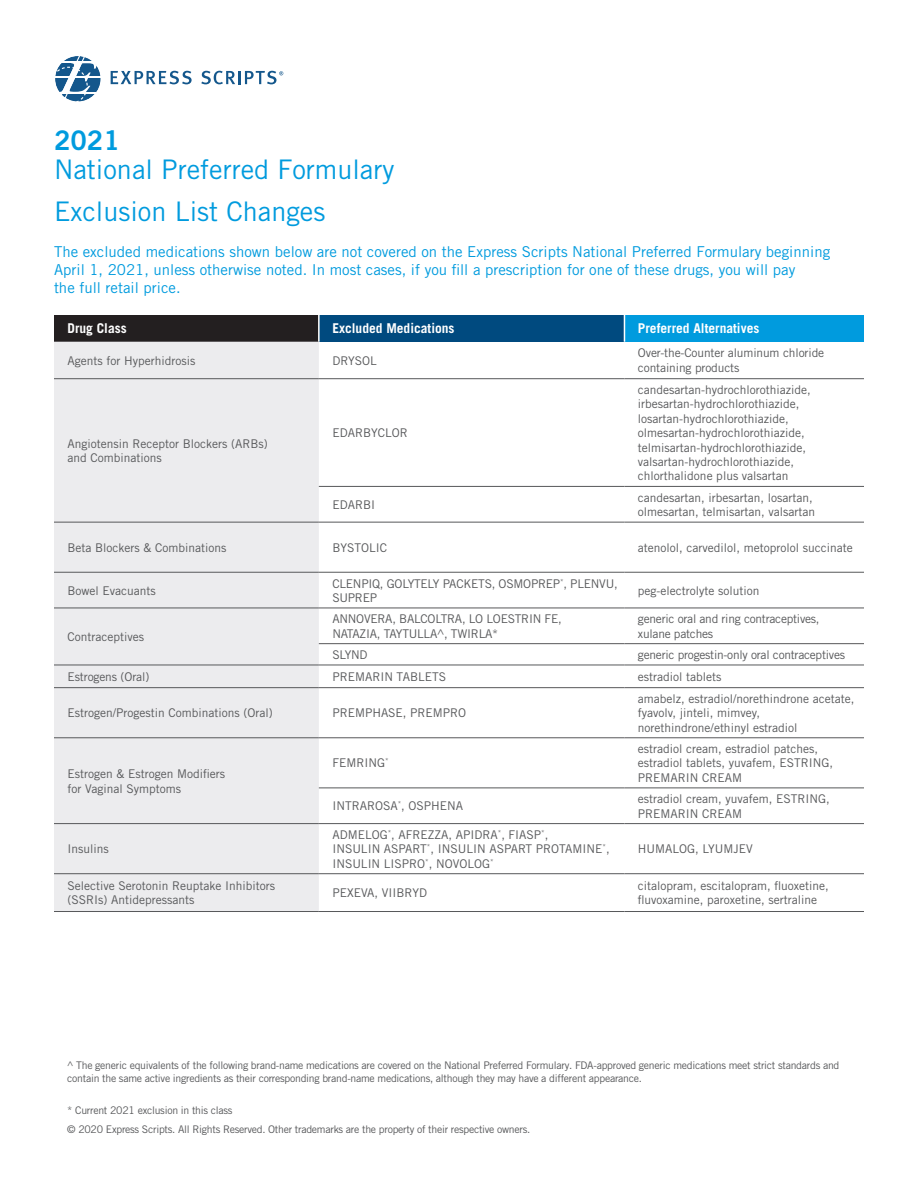
<style>
.page{position:relative;width:918px;height:1188px;background:#fff}
.page>*{position:absolute;margin:0;border:0;box-sizing:border-box;transform-origin:0 0}
.t1{font:27px "Trade Gothic";color:#009bde}
.t2{font:27px "Trade Gothic Bold Two";color:#009bde}
.t3{font:15px "Trade Gothic";color:#009bde}
.t4{font:700 13.5px "Trade Gothic";color:#fff}
.t5{font:12px/14.4px "Trade Gothic";color:#57585a}
.t6{font:12px/14.4px "Trade Gothic";letter-spacing:-.02em;color:#57585a}
.t7{font:10.5px/12.6px "Trade Gothic";letter-spacing:-.025em;color:#57585a}
</style>
<div class="page">
<div style="left:54px;top:315px;width:265px;height:27px;background:#231f20"></div>
<div style="left:319px;top:315px;width:305px;height:27px;background:#004a7f"></div>
<div style="left:624px;top:315px;width:240px;height:27px;background:#009bde"></div>
<div style="left:54px;top:342px;width:265px;height:569px;background:#ececee"></div>
<hr style="left:54px;top:378px;width:265px;height:1px;background:#57585a">
<hr style="left:319px;top:378px;width:305px;height:1px;background:#57585a">
<hr style="left:624px;top:378px;width:240px;height:1px;background:#57585a">
<hr style="left:319px;top:486px;width:305px;height:1px;background:#57585a">
<hr style="left:624px;top:486px;width:240px;height:1px;background:#57585a">
<hr style="left:54px;top:522px;width:265px;height:1px;background:#57585a">
<hr style="left:319px;top:522px;width:305px;height:1px;background:#57585a">
<hr style="left:624px;top:522px;width:240px;height:1px;background:#57585a">
<hr style="left:54px;top:572px;width:265px;height:1px;background:#57585a">
<hr style="left:319px;top:572px;width:305px;height:1px;background:#57585a">
<hr style="left:624px;top:572px;width:240px;height:1px;background:#57585a">
<hr style="left:54px;top:608px;width:265px;height:1px;background:#57585a">
<hr style="left:319px;top:608px;width:305px;height:1px;background:#57585a">
<hr style="left:624px;top:608px;width:240px;height:1px;background:#57585a">
<hr style="left:319px;top:643px;width:305px;height:1px;background:#57585a">
<hr style="left:624px;top:643px;width:240px;height:1px;background:#57585a">
<hr style="left:54px;top:665px;width:265px;height:1px;background:#57585a">
<hr style="left:319px;top:665px;width:305px;height:1px;background:#57585a">
<hr style="left:624px;top:665px;width:240px;height:1px;background:#57585a">
<hr style="left:54px;top:687px;width:265px;height:1px;background:#57585a">
<hr style="left:319px;top:687px;width:305px;height:1px;background:#57585a">
<hr style="left:624px;top:687px;width:240px;height:1px;background:#57585a">
<hr style="left:54px;top:737px;width:265px;height:1px;background:#57585a">
<hr style="left:319px;top:737px;width:305px;height:1px;background:#57585a">
<hr style="left:624px;top:737px;width:240px;height:1px;background:#57585a">
<hr style="left:319px;top:788px;width:305px;height:1px;background:#57585a">
<hr style="left:624px;top:788px;width:240px;height:1px;background:#57585a">
<hr style="left:54px;top:823px;width:265px;height:1px;background:#57585a">
<hr style="left:319px;top:823px;width:305px;height:1px;background:#57585a">
<hr style="left:624px;top:823px;width:240px;height:1px;background:#57585a">
<hr style="left:54px;top:873px;width:265px;height:1px;background:#57585a">
<hr style="left:319px;top:873px;width:305px;height:1px;background:#57585a">
<hr style="left:624px;top:873px;width:240px;height:1px;background:#57585a">
<hr style="left:54px;top:911px;width:265px;height:1px;background:#57585a">
<hr style="left:319px;top:911px;width:305px;height:1px;background:#57585a">
<hr style="left:624px;top:911px;width:240px;height:1px;background:#57585a">
<hr style="left:318px;top:315px;width:2px;height:27px;background:#fff">
<svg style="left:624px;top:315px;width:1px;height:27px"></svg>
<svg style="left:111px;top:71px;width:81px;height:13px"></svg>
<svg style="left:201px;top:71px;width:82px;height:13px"></svg>
<svg style="left:55px;top:56px;width:46px;height:46px"></svg>
<p class="t2" style="left:54px;top:124px;width:67px">2021</p>
<p class="t1" style="left:54px;top:153px;width:342px">National Preferred Formulary</p>
<p class="t1" style="left:54px;top:195px;width:273px">Exclusion List Changes</p>
<p class="t3" style="left:54px;top:242px;width:778px">The excluded medications shown below are not covered on the Express Scripts National Preferred Formulary beginning</p>
<p class="t3" style="left:54px;top:260px;width:743px">April 1, 2021, unless otherwise noted. In most cases, if you fill a prescription for one of these drugs, you will pay</p>
<p class="t3" style="left:54px;top:278px;width:128px">the full retail price.</p>
<p class="t4" style="left:68px;top:320px;width:61px">Drug Class</p>
<p class="t4" style="left:332px;top:320px;width:124px">Excluded Medications</p>
<p class="t4" style="left:638px;top:320px;width:123px">Preferred Alternatives</p>
<p class="t5" style="left:68px;top:353px;width:129px">Agents for Hyperhidrosis</p>
<p class="t5" style="left:332px;top:353px;width:46px">DRYSOL</p>
<p class="t5" style="left:638px;top:346px;width:188px">Over-the-Counter aluminum chloride containing products</p>
<p class="t5" style="left:68px;top:436px;width:202px">Angiotensin Receptor Blockers (ARBs) and Combinations</p>
<p class="t5" style="left:332px;top:426px;width:77px">EDARBYCLOR</p>
<p class="t5" style="left:638px;top:382px;width:175px">candesartan-hydrochlorothiazide, irbesartan-hydrochlorothiazide, losartan-hydrochlorothiazide, olmesartan-hydrochlorothiazide, telmisartan-hydrochlorothiazide, valsartan-hydrochlorothiazide, chlorthalidone plus valsartan</p>
<p class="t5" style="left:332px;top:497px;width:44px">EDARBI</p>
<p class="t5" style="left:638px;top:490px;width:179px">candesartan, irbesartan, losartan, olmesartan, telmisartan, valsartan</p>
<p class="t5" style="left:68px;top:540px;width:160px">Beta Blockers &amp; Combinations</p>
<p class="t5" style="left:332px;top:540px;width:56px">BYSTOLIC</p>
<p class="t5" style="left:638px;top:540px;width:216px">atenolol, carvedilol, metoprolol succinate</p>
<p class="t5" style="left:68px;top:583px;width:90px">Bowel Evacuants</p>
<p class="t6" style="left:332px;top:576px;width:287px">CLENPIQ, GOLYTELY PACKETS, OSMOPREP<sup>*</sup>, PLENVU,<br>SUPREP</p>
<p class="t5" style="left:638px;top:583px;width:123px">peg-electrolyte solution</p>
<p class="t5" style="left:68px;top:630px;width:78px">Contraceptives</p>
<p class="t6" style="left:332px;top:612px;width:231px">ANNOVERA, BALCOLTRA, LO LOESTRIN FE,<br>NATAZIA, TAYTULLA^, TWIRLA*</p>
<p class="t6" style="left:638px;top:612px;width:183px">generic oral and ring contraceptives, xulane patches</p>
<p class="t5" style="left:332px;top:647px;width:37px">SLYND</p>
<p class="t6" style="left:638px;top:647px;width:209px">generic progestin-only oral contraceptives</p>
<p class="t5" style="left:68px;top:669px;width:83px">Estrogens (Oral)</p>
<p class="t5" style="left:332px;top:669px;width:115px">PREMARIN TABLETS</p>
<p class="t5" style="left:638px;top:669px;width:85px">estradiol tablets</p>
<p class="t5" style="left:68px;top:706px;width:207px">Estrogen/Progestin Combinations (Oral)</p>
<p class="t5" style="left:332px;top:706px;width:135px">PREMPHASE, PREMPRO</p>
<p class="t5" style="left:638px;top:691px;width:218px">amabelz, estradiol/norethindrone acetate, fyavolv, jinteli, mimvey, norethindrone/ethinyl estradiol</p>
<p class="t5" style="left:68px;top:767px;width:159px">Estrogen &amp; Estrogen Modifiers for Vaginal Symptoms</p>
<p class="t5" style="left:68px;top:842px;width:43px">Insulins</p>
<p class="t5" style="left:332px;top:756px;width:58px">FEMRING<sup>*</sup></p>
<p class="t5" style="left:638px;top:741px;width:197px">estradiol cream, estradiol patches, estradiol tablets, yuvafem, ESTRING,<br>PREMARIN CREAM</p>
<p class="t5" style="left:332px;top:799px;width:132px">INTRAROSA<sup>*</sup>, OSPHENA</p>
<p class="t5" style="left:638px;top:792px;width:193px">estradiol cream, yuvafem, ESTRING,<br>PREMARIN CREAM</p>
<p class="t5" style="left:332px;top:827px;width:279px">ADMELOG<sup>*</sup>, AFREZZA, APIDRA<sup>*</sup>, FIASP<sup>*</sup>,<br>INSULIN ASPART<sup>*</sup>, INSULIN ASPART PROTAMINE<sup>*</sup>,<br>INSULIN LISPRO<sup>*</sup>, NOVOLOG<sup>*</sup></p>
<p class="t5" style="left:638px;top:842px;width:116px">HUMALOG, LYUMJEV</p>
<p class="t5" style="left:68px;top:878px;width:209px">Selective Serotonin Reuptake Inhibitors (SSRIs) Antidepressants</p>
<p class="t5" style="left:332px;top:886px;width:96px">PEXEVA, VIIBRYD</p>
<p class="t5" style="left:638px;top:878px;width:192px">citalopram, escitalopram, fluoxetine, fluvoxamine, paroxetine, sertraline</p>
<p class="t7" style="left:67px;top:1059px;width:774px">^ The generic equivalents of the following brand-name medications are covered on the National Preferred Formulary. FDA-approved generic medications meet strict standards and contain the same active ingredients as their corresponding brand-name medications, although they may have a different appearance.</p>
<p class="t7" style="left:67px;top:1100px;width:465px;line-height:19.4px">* Current 2021 exclusion in this class<br>© 2020 Express Scripts. All Rights Reserved. Other trademarks are the property of their respective owners.</p>
</div>
